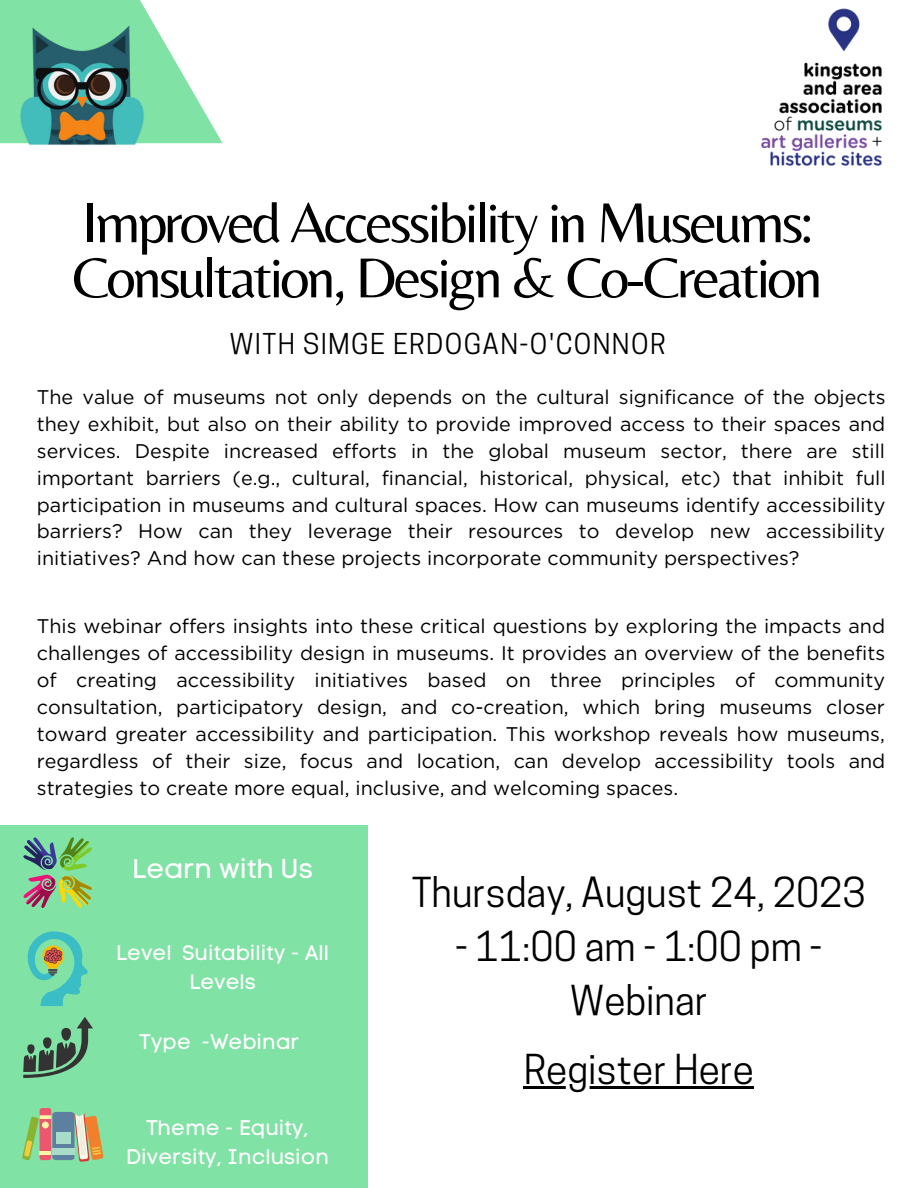
<style>
.page{position:relative;width:918px;height:1188px;background:#fff}
.page>*{position:absolute;margin:0;border:0;box-sizing:border-box;transform-origin:0 0}
.t1{font:58.5px/55.2px "Belleza";letter-spacing:-.05em;color:#000}
.t2{font:38.7px/53.8px "Cooper Hewitt";color:#000;text-align:center}
.t3{font:27px "Cooper Hewitt";letter-spacing:.05em;color:#000}
.t4{font:27px "Code Pro Normal LC";color:#fff}
.t5{font:21px/29.2px "Code Pro Normal LC";color:#fff;text-align:center}
.t6{font:19.8px/26.8px "Gotham";color:#000;text-align:justify}
</style>
<div class="page">
<div style="left:0;top:825px;width:367px;height:363px;background:#80e2a4"></div>
<div style="left:40px;top:1108px;width:11px;height:52px;background:#ec576e;border-radius:3px"></div>
<svg style="left:22px;top:1112px;width:82px;height:50px"></svg>
<svg style="left:77px;top:1118px;width:5px;height:38px"></svg>
<svg style="left:79px;top:1117px;width:5px;height:38px"></svg>
<svg style="left:81px;top:1117px;width:5px;height:38px"></svg>
<svg style="left:27px;top:931px;width:61px;height:75px"></svg>
<svg style="left:23px;top:1017px;width:70px;height:61px"></svg>
<svg style="left:23px;top:837px;width:69px;height:71px"></svg>
<svg style="left:0;top:0;width:223px;height:143px;fill:#80e2a4"></svg>
<img style="left:18px;top:21px;width:127px;height:124px">
<img style="left:761px;top:8px;width:121px;height:158px">
<hr style="left:524px;top:1086px;width:230px;height:3px;background:#000">
<p class="t1" style="left:72px;top:194px;width:752px">Improved Accessibility in Museums:<br>Consultation, Design &amp; Co-Creation</p>
<p class="t3" style="left:229px;top:334px;width:438px">WITH SIMGE ERDOGAN-O'CONNOR</p>
<p class="t6" style="left:37px;top:383px;width:850px">The value of museums not only depends on the cultural significance of the objects they exhibit, but also on their ability to provide improved access to their spaces and services. Despite increased efforts in the global museum sector, there are still important barriers (e.g., cultural, financial, historical, physical, etc) that inhibit full participation in museums and cultural spaces. How can museums identify accessibility barriers? How can they leverage their resources to develop new accessibility initiatives? And how can these projects incorporate community perspectives?</p>
<p class="t6" style="left:37px;top:613px;width:850px">This webinar offers insights into these critical questions by exploring the impacts and challenges of accessibility design in museums. It provides an overview of the benefits of creating accessibility initiatives based on three principles of community consultation, participatory design, and co-creation, which bring museums closer toward greater accessibility and participation. This workshop reveals how museums, regardless of their size, focus and location, can develop accessibility tools and strategies to create more equal, inclusive, and welcoming spaces.</p>
<p class="t4" style="left:132px;top:852px;width:182px">Learn with Us</p>
<p class="t5" style="left:116px;top:938px;width:214px">Level Suitability - All<br>Levels</p>
<p class="t5" style="left:140px;top:1027px;width:161px">Type -Webinar</p>
<p class="t5" style="left:126px;top:1113px;width:204px">Theme - Equity,<br>Diversity, Inclusion</p>
<p class="t2" style="left:412px;top:870px;width:456px">Thursday, August 24, 2023</p>
<p class="t2" style="left:455px;top:924px;width:369px">- 11:00 am - 1:00 pm -<br>Webinar</p>
<p class="t2" style="left:524px;top:1048px;width:232px">Register Here</p>
</div>
